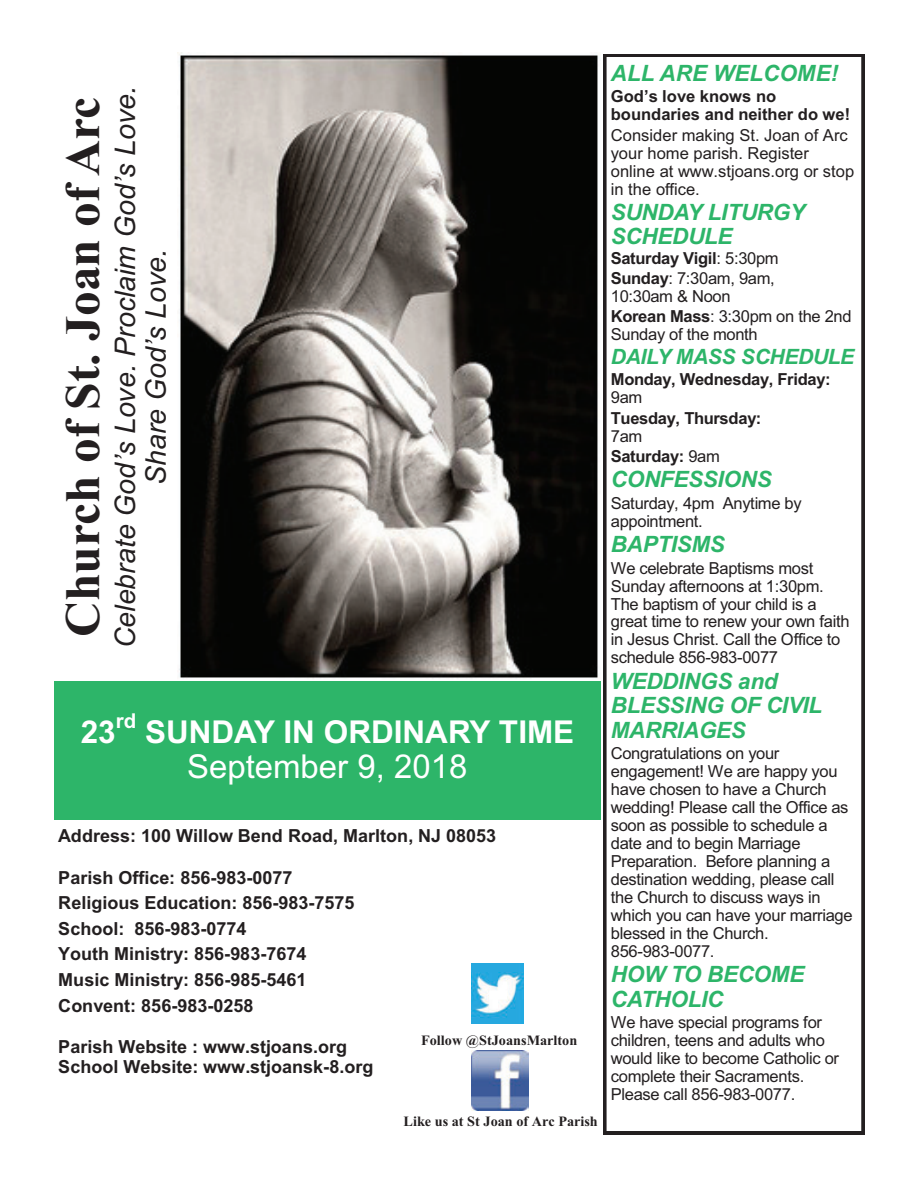
<style>
.page{position:relative;width:918px;height:1188px;background:#fff}
.page>*{position:absolute;margin:0;border:0;box-sizing:border-box;transform-origin:0 0}
.t1{font:700 49.5px "Times New Roman";color:#231f20}
.t2{font:33px "Arial";color:#fff}
.t3{font:700 31.5px "Arial";color:#fff}
.t4{font:italic 28.5px/30.9px "Arial";color:#231f20;text-align:center}
.t5{font:italic 700 22.5px/24.5px "Arial";letter-spacing:-.01em;color:#2db569}
.t6{font:italic 700 21.15px "Arial";letter-spacing:-.02em;color:#2db569}
.t7{font:700 20.55px "Arial";color:#fff}
.t8{font:700 18px/25.7px "Arial";color:#231f20}
.t9{font:16.65px "Arial";letter-spacing:-.025em;color:#231f20}
.t10{font:700 16.65px "Arial";color:#231f20}
.t11{font:16.5px/18px "Arial";letter-spacing:-.02em;color:#231f20}
.t12{font:700 16.5px/20.1px "Arial";letter-spacing:-.015em;color:#231f20}
.t13{font:16.5px/18px "Arial";color:#231f20}
.t14{font:700 14.25px "Times New Roman";color:#231f20}
.s1{font-weight:400}
.s2{font-weight:700}
</style>
<div class="page">
<svg style="left:604px;top:54px;width:260px;height:1080px"></svg>
<img style="left:178px;top:52px;width:421px;height:627px">
<div style="left:54px;top:681px;width:547px;height:138px;background:#2db569"></div>
<img style="left:472px;top:1051px;width:57px;height:59px">
<img style="left:472px;top:964px;width:52px;height:59px">
<h1 class="t1" style="left:66px;top:637px;width:541px;rotate:-90deg">Church of St. Joan of Arc</h1>
<h3 class="t4" style="left:112px;top:648px;width:564px;rotate:-90deg">Celebrate God’s Love. Proclaim God’s Love.<br>Share God’s Love.</h3>
<h3 class="t3" style="left:81px;top:720px;width:36px">23</h3>
<p class="t7" style="left:116px;top:713px;width:22px">rd</p>
<h3 class="t3" style="left:145px;top:720px;width:431px">SUNDAY IN ORDINARY TIME</h3>
<h2 class="t2" style="left:187px;top:755px;width:282px">September 9, 2018</h2>
<p class="t8" style="left:58px;top:825px;width:439px">Address: 100 Willow Bend Road, Marlton, NJ 08053</p>
<p class="t8" style="left:58px;top:866px;width:298px">Parish Office: 856-983-0077<br>Religious Education: 856-983-7575<br>School: 856-983-0774<br>Youth Ministry: 856-983-7674<br>Music Ministry: 856-985-5461<br>Convent: 856-983-0258</p>
<p class="t8" style="left:58px;top:1039px;width:317px;line-height:19.6px">Parish Website : www.stjoans.org<br>School Website: www.stjoansk-8.org</p>
<p class="t14" style="left:421px;top:1036px;width:158px">Follow @StJoansMarlton</p>
<p class="t14" style="left:404px;top:1117px;width:196px">Like us at St Joan of Arc Parish</p>
<h3 class="t5" style="left:611px;top:61px;width:229px">ALL ARE WELCOME!</h3>
<p class="t10" style="left:611px;top:91px;width:167px">God’s love knows no</p>
<p class="t12" style="left:611px;top:106px;width:241px">boundaries and neither do we!</p>
<p class="t13" style="left:611px;top:127px;width:245px">Consider making St. Joan of Arc your home parish. Register online at www.stjoans.org or stop in the office.</p>
<h3 class="t5" style="left:611px;top:200px;width:196px">SUNDAY LITURGY<br>SCHEDULE</h3>
<p class="t12" style="left:611px;top:250px;width:169px">Saturday Vigil<span class="s1">: 5:30pm<br></span>Sunday<span class="s1">: 7:30am, 9am,</span></p>
<p class="t11" style="left:611px;top:288px;width:242px;line-height:20.1px">10:30am &amp; Noon<br><span class="s2">Korean Mass</span>: 3:30pm on the 2nd</p>
<p class="t11" style="left:611px;top:327px;width:148px">Sunday of the month</p>
<p class="t6" style="left:611px;top:345px;width:245px">DAILY MASS SCHEDULE</p>
<p class="t12" style="left:611px;top:371px;width:221px">Monday, Wednesday, Friday:</p>
<p class="t11" style="left:611px;top:390px;width:33px">9am</p>
<p class="t12" style="left:611px;top:409px;width:152px">Tuesday, Thursday:</p>
<p class="t12" style="left:611px;top:427px;width:111px"><span class="s1">7am<br></span>Saturday: <span class="s1">9am</span></p>
<h3 class="t5" style="left:611px;top:467px;width:162px">CONFESSIONS</h3>
<p class="t11" style="left:611px;top:495px;width:192px">Saturday, 4pm Anytime by appointment.</p>
<h3 class="t5" style="left:611px;top:532px;width:116px">BAPTISMS</h3>
<p class="t11" style="left:611px;top:560px;width:214px">We celebrate Baptisms most<br>Sunday afternoons at 1:30pm.</p>
<p class="t9" style="left:611px;top:598px;width:207px">The baptism of your child is a</p>
<p class="t11" style="left:611px;top:614px;width:240px">great time to renew your own faith in Jesus Christ. Call the Office to schedule 856-983-0077</p>
<h3 class="t5" style="left:611px;top:669px;width:213px">WEDDINGS and<br>BLESSING OF CIVIL<br>MARRIAGES</h3>
<p class="t11" style="left:611px;top:746px;width:239px">Congratulations on your engagement! We are happy you have chosen to have a Church wedding! Please call the Office as soon as possible to schedule a date and to begin Marriage</p>
<p class="t9" style="left:611px;top:855px;width:221px">Preparation. Before planning a</p>
<p class="t11" style="left:611px;top:872px;width:243px">destination wedding, please call the Church to discuss ways in which you can have your marriage blessed in the Church.<br>856-983-0077.</p>
<h3 class="t5" style="left:611px;top:962px;width:195px">HOW TO BECOME<br>CATHOLIC</h3>
<p class="t11" style="left:611px;top:1015px;width:230px">We have special programs for children, teens and adults who would like to become Catholic or complete their Sacraments.<br>Please call 856-983-0077.</p>
</div>
